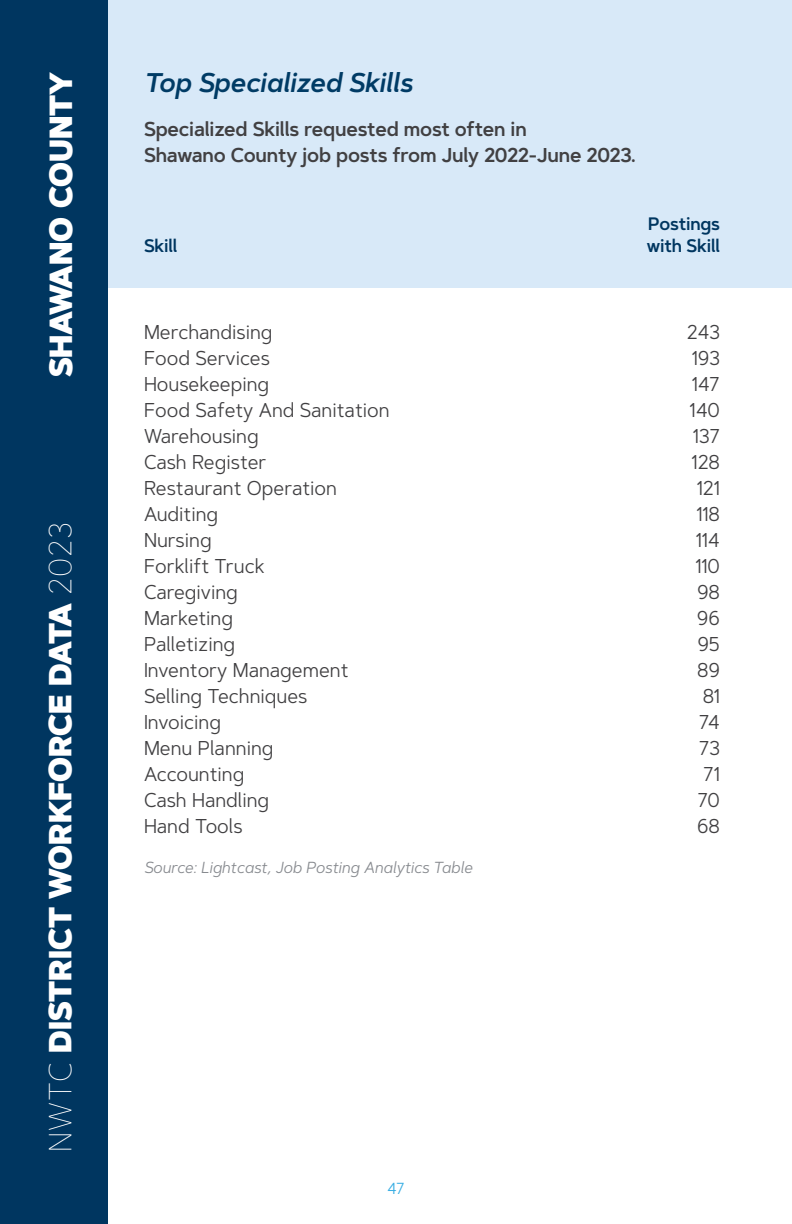
<style>
.page{position:relative;width:792px;height:1224px;background:#fff}
.page>*{position:absolute;margin:0;border:0;box-sizing:border-box;transform-origin:0 0}
.t1{font:900 32px "Artegra Sans";color:#fff;scale:.95 1}
.t2{font:italic 600 27px "Artegra Sans";color:#003b65;scale:.95 1}
.t3{font:20px "Artegra Sans";color:#414042;scale:.95 1}
.t4{font:600 20px/26px "Artegra Sans";letter-spacing:-.01em;color:#414042;scale:.95 1}
.t5{font:600 18px "Artegra Sans";letter-spacing:-.01em;color:#003660;scale:.95 1}
.t6{font:italic 16px "Artegra Sans";color:#878a8f;scale:.95 1}
.t7{font:16px "Artegra Sans";color:#39aee3;scale:.95 1}
.s1{font-weight:100}
</style>
<div class="page">
<div style="left:0;top:0;width:792px;height:288px;background:#d8e9f8"></div>
<div style="left:0;top:0;width:108px;height:1224px;background:#003660"></div>
<h1 class="t1" style="left:36px;top:377px;width:323px;rotate:-90deg">SHAWANO COUNTY</h1>
<h1 class="t1" style="left:36px;top:1152px;width:665px;rotate:-90deg"><span class="s1">NWTC</span> DISTRICT WORKFORCE DATA <span class="s1">2023</span></h1>
<h2 class="t2" style="left:144px;top:63px;width:284px">Top Specialized Skills</h2>
<p class="t4" style="left:144px;top:116px;width:519px">Specialized Skills requested most often in<br>Shawano County job posts from July 2022-June 2023.</p>
<p class="t5" style="left:648px;top:211px;width:77px">Postings</p>
<p class="t5" style="left:144px;top:233px;width:37px">Skill</p>
<p class="t5" style="left:647px;top:233px;width:78px">with Skill</p>
<p class="t3" style="left:144px;top:318px;width:137px">Merchandising</p>
<p class="t3" style="left:687px;top:318px;width:36px">243</p>
<p class="t3" style="left:144px;top:344px;width:134px">Food Services</p>
<p class="t3" style="left:692px;top:344px;width:31px">193</p>
<p class="t3" style="left:144px;top:370px;width:133px">Housekeeping</p>
<p class="t3" style="left:692px;top:370px;width:31px">147</p>
<p class="t3" style="left:144px;top:396px;width:260px">Food Safety And Sanitation</p>
<p class="t3" style="left:690px;top:396px;width:33px">140</p>
<p class="t3" style="left:144px;top:422px;width:122px">Warehousing</p>
<p class="t3" style="left:693px;top:422px;width:30px">137</p>
<p class="t3" style="left:144px;top:448px;width:131px">Cash Register</p>
<p class="t3" style="left:692px;top:448px;width:31px">128</p>
<p class="t3" style="left:144px;top:474px;width:205px">Restaurant Operation</p>
<p class="t3" style="left:697px;top:474px;width:26px">121</p>
<p class="t3" style="left:144px;top:500px;width:80px">Auditing</p>
<p class="t3" style="left:696px;top:500px;width:26px">118</p>
<p class="t3" style="left:144px;top:526px;width:73px">Nursing</p>
<p class="t3" style="left:696px;top:526px;width:27px">114</p>
<p class="t3" style="left:144px;top:552px;width:128px">Forklift Truck</p>
<p class="t3" style="left:695px;top:552px;width:27px">110</p>
<p class="t3" style="left:144px;top:578px;width:100px">Caregiving</p>
<p class="t3" style="left:697px;top:578px;width:26px">98</p>
<p class="t3" style="left:144px;top:604px;width:95px">Marketing</p>
<p class="t3" style="left:697px;top:604px;width:26px">96</p>
<p class="t3" style="left:144px;top:630px;width:97px">Palletizing</p>
<p class="t3" style="left:698px;top:630px;width:25px">95</p>
<p class="t3" style="left:144px;top:656px;width:217px">Inventory Management</p>
<p class="t3" style="left:697px;top:656px;width:25px">89</p>
<p class="t3" style="left:144px;top:682px;width:174px">Selling Techniques</p>
<p class="t3" style="left:703px;top:682px;width:20px">81</p>
<p class="t3" style="left:144px;top:708px;width:83px">Invoicing</p>
<p class="t3" style="left:699px;top:708px;width:24px">74</p>
<p class="t3" style="left:144px;top:734px;width:138px">Menu Planning</p>
<p class="t3" style="left:699px;top:734px;width:24px">73</p>
<p class="t3" style="left:144px;top:760px;width:107px">Accounting</p>
<p class="t3" style="left:703px;top:760px;width:19px">71</p>
<p class="t3" style="left:144px;top:786px;width:133px">Cash Handling</p>
<p class="t3" style="left:698px;top:786px;width:25px">70</p>
<p class="t3" style="left:144px;top:812px;width:105px">Hand Tools</p>
<p class="t3" style="left:697px;top:812px;width:26px">68</p>
<p class="t6" style="left:144px;top:856px;width:347px">Source: Lightcast, Job Posting Analytics Table</p>
<p class="t7" style="left:387px;top:1177px;width:20px">47</p>
</div>
